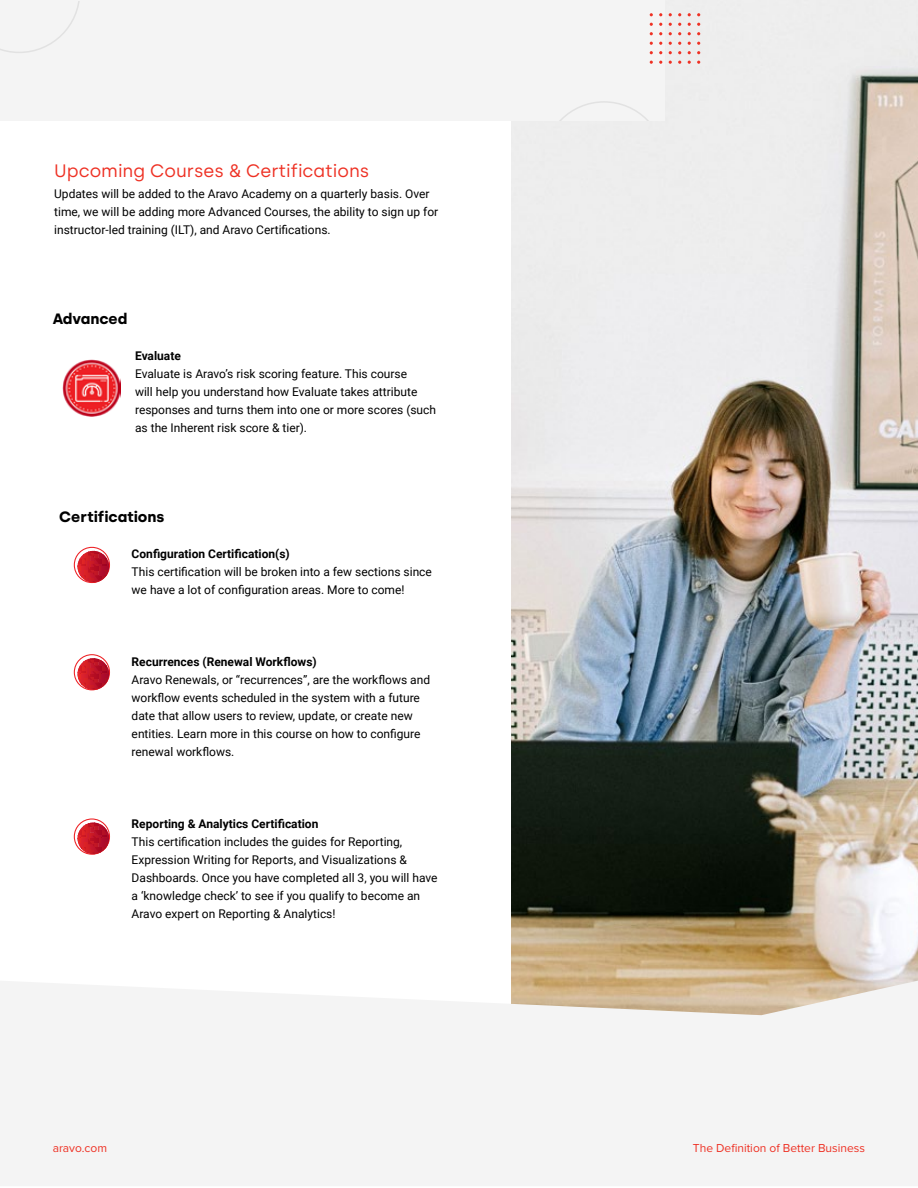
<style>
.page{position:relative;width:918px;height:1188px;background:#fff}
.page>*{position:absolute;margin:0;border:0;box-sizing:border-box;transform-origin:0 0}
.t1{font:18px "Silka";color:#ee3124}
.t2{font:700 15px "Silka";color:#000}
.t3{font:12px/18px "Roboto";color:#000}
.t4{font:700 12px "Roboto";color:#000}
.t5{font:12px "Proxima Nova";color:#ee3124}
</style>
<div class="page">
<img style="left:512px;top:0;width:406px;height:981px">
<svg style="left:0;top:981px;width:918px;height:205px;fill:#f4f4f4"></svg>
<div style="left:0;top:0;width:665px;height:121px;background:#f4f4f4"></div>
<svg style="left:559px;top:101px;width:90px;height:20px"></svg>
<svg style="left:0;top:1px;width:80px;height:52px"></svg>
<img style="left:63px;top:359px;width:57px;height:58px">
<svg style="left:77px;top:551px;width:33px;height:32px"></svg>
<div style="left:74px;top:547px;width:36px;height:36px;border:1px solid #ed2125;border-radius:50%"></div>
<svg style="left:77px;top:551px;width:32px;height:32px"></svg>
<svg style="left:77px;top:658px;width:33px;height:33px"></svg>
<div style="left:74px;top:654px;width:36px;height:36px;border:1px solid #ed2125;border-radius:50%"></div>
<svg style="left:77px;top:658px;width:32px;height:32px"></svg>
<svg style="left:77px;top:823px;width:33px;height:32px"></svg>
<div style="left:74px;top:818px;width:36px;height:37px;border:1px solid #ed2125;border-radius:50%"></div>
<svg style="left:77px;top:822px;width:32px;height:32px"></svg>
<h1 class="t1" style="left:54px;top:163px;width:317px">Upcoming Courses &amp; Certifications</h1>
<p class="t3" style="left:54px;top:186px;width:386px">Updates will be added to the Aravo Academy on a quarterly basis. Over time, we will be adding more Advanced Courses, the ability to sign up for instructor-led training (ILT), and Aravo Certi昀椀cations.</p>
<p class="t2" style="left:53px;top:313px;width:76px">Advanced</p>
<p class="t4" style="left:135px;top:347px;width:47px">Evaluate</p>
<p class="t3" style="left:135px;top:364px;width:303px">Evaluate is Aravo’s risk scoring feature. This course<br>will help you understand how Evaluate takes attribute responses and turns them into one or more scores (such as the Inherent risk score &amp; tier).</p>
<p class="t2" style="left:59px;top:511px;width:107px">Certifications</p>
<p class="t4" style="left:132px;top:545px;width:160px">Con昀椀guration Certi昀椀cation(s)</p>
<p class="t3" style="left:132px;top:562px;width:302px">This certi昀椀cation will be broken into a few sections since we have a lot of con昀椀guration areas. More to come!</p>
<p class="t4" style="left:132px;top:653px;width:187px">Recurrences (Renewal Work昀氀ows)</p>
<p class="t3" style="left:132px;top:670px;width:300px">Aravo Renewals, or “recurrences”, are the work昀氀ows and work昀氀ow events scheduled in the system with a future date that allow users to review, update, or create new entities. Learn more in this course on how to con昀椀gure renewal work昀氀ows.</p>
<p class="t4" style="left:132px;top:815px;width:188px">Reporting &amp; Analytics Certi昀椀cation</p>
<p class="t3" style="left:132px;top:832px;width:307px">This certi昀椀cation includes the guides for Reporting, Expression Writing for Reports, and Visualizations &amp; Dashboards. Once you have completed all 3, you will have a ‘knowledge check’ to see if you qualify to become an Aravo expert on Reporting &amp; Analytics!</p>
<p class="t5" style="left:53px;top:1143px;width:56px">aravo.com</p>
<p class="t5" style="left:693px;top:1143px;width:174px">The Definition of Better Business</p>
</div>
